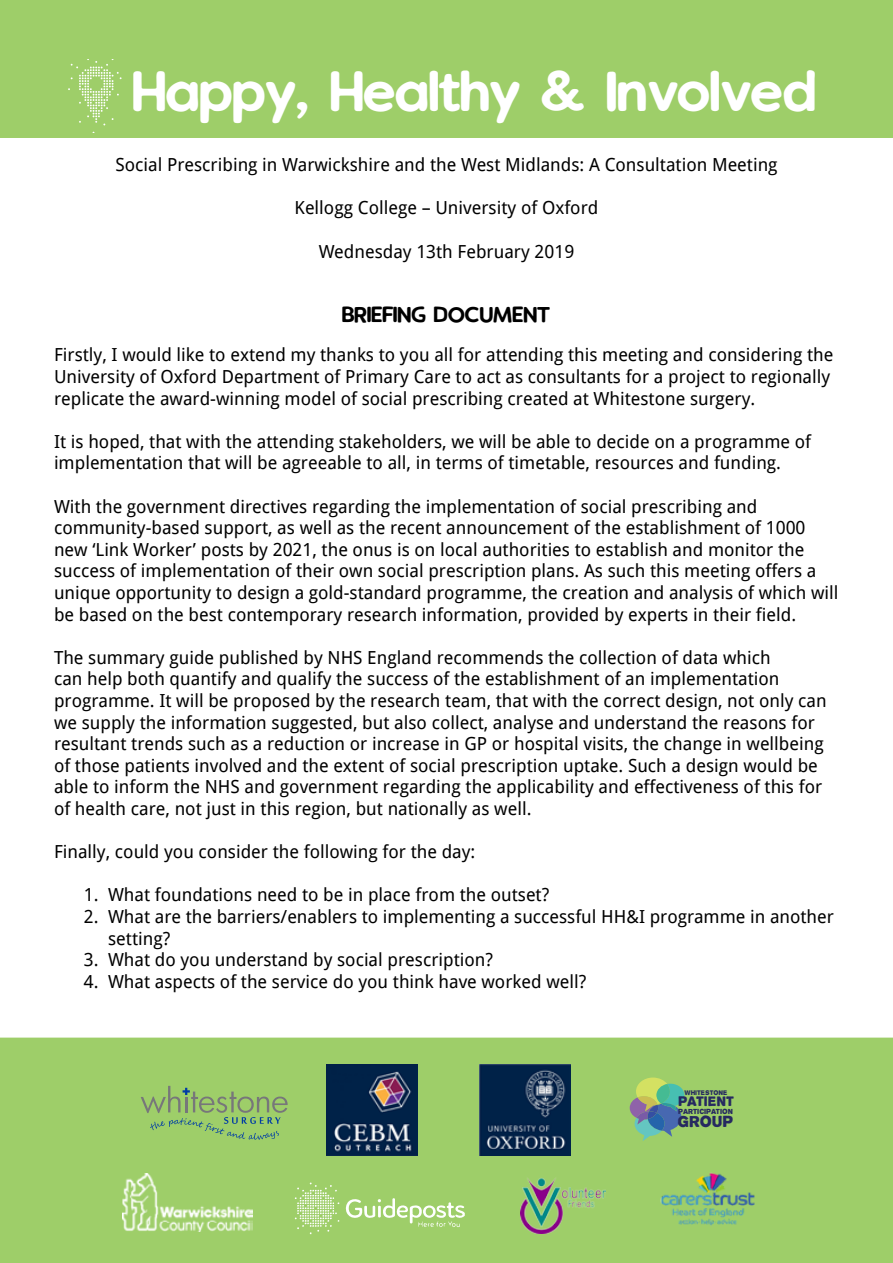
<style>
.page{position:relative;width:893px;height:1263px;background:#fff}
.page>*{position:absolute;margin:0;border:0;box-sizing:border-box;transform-origin:0 0}
.t1{font:46.5px "Vanilla Extract";color:#fff}
.t2{font:18px/21.6px "Droid Sans";color:#000}
.t3{font:18px "Vanilla Extract";color:#000}
.t4{font:13.95px "Propaganda";color:#262960}
.t5{font:12px "Propaganda";color:#262960}
.t6{font:6.45px "Propaganda";color:#262960}
.t7{font:5.85px "Propaganda";color:#262960}
</style>
<div class="page">
<div style="left:0;top:0;width:893px;height:138px;background:#9ece69"></div>
<div style="left:0;top:1037px;width:893px;height:226px;background:#9ece69"></div>
<svg style="left:630px;top:1077px;width:54px;height:64px;background:#7ead8a"></svg>
<img style="left:521px;top:1176px;width:85px;height:58px">
<img style="left:658px;top:1167px;width:98px;height:59px">
<svg style="left:141px;top:1086px;width:147px;height:54px;background:#93be6d"></svg>
<img style="left:123px;top:1173px;width:129px;height:58px">
<svg style="left:295px;top:1182px;width:44px;height:52px;background:#b0d785"></svg>
<svg style="left:345px;top:1198px;width:120px;height:29px;background:#b4d98b"></svg>
<img style="left:326px;top:1065px;width:91px;height:91px">
<img style="left:480px;top:1065px;width:91px;height:91px">
<svg style="left:68px;top:59px;width:54px;height:74px;background:#a8d379"></svg>
<h1 class="t1" style="left:133px;top:58px;width:686px">Happy, Healthy &amp; Involved</h1>
<p class="t2" style="left:115px;top:154px;width:664px">Social Prescribing in Warwickshire and the West Midlands: A Consultation Meeting</p>
<p class="t2" style="left:295px;top:197px;width:305px">Kellogg College – University of Oxford</p>
<p class="t2" style="left:319px;top:240px;width:257px">Wednesday 13th February 2019</p>
<p class="t3" style="left:342px;top:302px;width:209px">BRIEFING DOCUMENT</p>
<p class="t2" style="left:54px;top:344px;width:781px">Firstly, I would like to extend my thanks to you all for attending this meeting and considering the<br>University of Oxford Department of Primary Care to act as consultants for a project to regionally replicate the award-winning model of social prescribing created at Whitestone surgery.</p>
<p class="t2" style="left:54px;top:431px;width:759px">It is hoped, that with the attending stakeholders, we will be able to decide on a programme of implementation that will be agreeable to all, in terms of timetable, resources and funding.</p>
<p class="t2" style="left:54px;top:496px;width:786px">With the government directives regarding the implementation of social prescribing and community-based support, as well as the recent announcement of the establishment of 1000 new ‘Link Worker’ posts by 2021, the onus is on local authorities to establish and monitor the success of implementation of their own social prescription plans. As such this meeting offers a unique opportunity to design a gold-standard programme, the creation and analysis of which will be based on the best contemporary research information, provided by experts in their field.</p>
<p class="t2" style="left:54px;top:647px;width:774px">The summary guide published by NHS England recommends the collection of data which<br>can help both quantify and qualify the success of the establishment of an implementation programme. It will be proposed by the research team, that with the correct design, not only can we supply the information suggested, but also collect, analyse and understand the reasons for resultant trends such as a reduction or increase in GP or hospital visits, the change in wellbeing of those patients involved and the extent of social prescription uptake. Such a design would be able to inform the NHS and government regarding the applicability and effectiveness of this for of health care, not just in this region, but nationally as well.</p>
<p class="t2" style="left:54px;top:841px;width:423px">Finally, could you consider the following for the day:</p>
<p class="t2" style="left:84px;top:884px;width:467px">1. What foundations need to be in place from the outset?</p>
<p class="t2" style="left:108px;top:906px;width:727px;text-indent:-24px">2. What are the barriers/enablers to implementing a successful HH&amp;I programme in another setting?</p>
<p class="t2" style="left:84px;top:949px;width:411px">3. What do you understand by social prescription?</p>
<p class="t2" style="left:84px;top:971px;width:504px">4. What aspects of the service do you think have worked well?</p>
<p class="t7" style="left:684px;top:1088px;width:44px">WHITESTONE</p>
<p class="t4" style="left:678px;top:1109px;width:57px">GROUP</p>
<p class="t5" style="left:678px;top:1091px;width:57px">PATIENT</p>
<p class="t6" style="left:678px;top:1105px;width:56px">PARTICIPATION</p>
</div>
